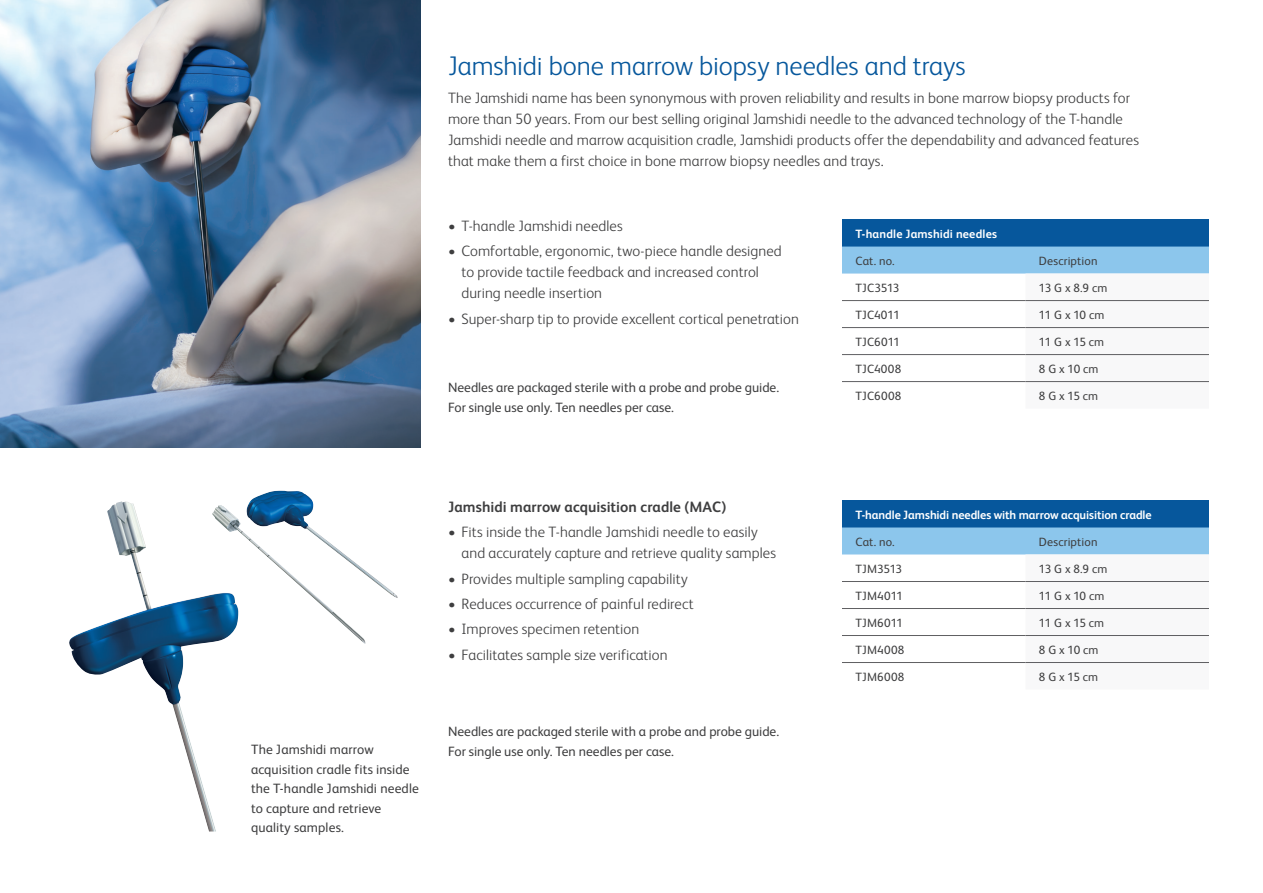
<style>
.page{position:relative;width:1263px;height:893px;background:#fff}
.page>*{position:absolute;margin:0;border:0;box-sizing:border-box;transform-origin:0 0}
.Subhead_option_2_FS{font:300 27px "FS Albert";letter-spacing:-.005em;color:#06579c}
.Body_copy_option_1_F{font:300 15px/21px "FS Albert";letter-spacing:.005em;color:#3e3e3f}
.Subhead_body_text_9{font:700 15px "FS Albert";letter-spacing:.005em;color:#3e3e3f}
.Body_with_bullets_9{font:13.5px/19.5px "FS Albert";color:#3e3e3f}
.Captions_7_9{font:13.5px/19.5px "FS Albert";letter-spacing:.01em;color:#3e3e3f}
.Captions_7_9-2{font:12px "FS Albert";letter-spacing:.015em;color:#3e3e3f}
.Captions_7_9_bold{font:700 12px "FS Albert";letter-spacing:-.005em;color:#fff}
.Captions_7_9_bold-2{font:700 12px "FS Albert";letter-spacing:.015em;color:#fff}
.Captions_7_9-3{font:12px "FS Albert";letter-spacing:-.01em;color:#3e3e3f}
</style>
<div class="page">
<img style="left:239px;top:491px;width:159px;height:153px">
<img style="left:69px;top:501px;width:170px;height:330px">
<img style="left:0;top:0;width:421px;height:447px">
<div style="left:842px;top:220px;width:367px;height:27px;background:#06579c"></div>
<svg style="left:842px;top:247px;width:367px;height:136px"></svg>
<hr style="left:842px;top:300px;width:183px;height:1px;background:#5f5f62">
<hr style="left:1025px;top:300px;width:184px;height:1px;background:#5f5f62">
<hr style="left:842px;top:327px;width:183px;height:1px;background:#5f5f62">
<hr style="left:1025px;top:327px;width:184px;height:1px;background:#5f5f62">
<hr style="left:842px;top:354px;width:183px;height:1px;background:#5f5f62">
<hr style="left:1025px;top:354px;width:184px;height:1px;background:#5f5f62">
<hr style="left:842px;top:381px;width:183px;height:1px;background:#5f5f62">
<hr style="left:1025px;top:381px;width:184px;height:1px;background:#5f5f62">
<div style="left:842px;top:500px;width:367px;height:27px;background:#06579c"></div>
<svg style="left:842px;top:527px;width:367px;height:28px;background:#8cc5ea"></svg>
<hr style="left:842px;top:581px;width:183px;height:1px;background:#5f5f62">
<hr style="left:1025px;top:581px;width:184px;height:1px;background:#5f5f62">
<hr style="left:842px;top:608px;width:183px;height:1px;background:#5f5f62">
<hr style="left:1025px;top:608px;width:184px;height:1px;background:#5f5f62">
<hr style="left:842px;top:635px;width:183px;height:1px;background:#5f5f62">
<hr style="left:1025px;top:635px;width:184px;height:1px;background:#5f5f62">
<hr style="left:842px;top:662px;width:183px;height:1px;background:#5f5f62">
<hr style="left:1025px;top:662px;width:184px;height:1px;background:#5f5f62">
<p class="Subhead_option_2_FS" style="left:448px;top:48px;width:519px">Jamshidi bone marrow biopsy needles and trays</p>
<p class="Body_copy_option_1_F" style="left:448px;top:86px;width:692px">The Jamshidi name has been synonymous with proven reliability and results in bone marrow biopsy products for more than 50 years. From our best selling original Jamshidi needle to the advanced technology of the T-handle Jamshidi needle and marrow acquisition cradle, Jamshidi products offer the dependability and advanced features that make them a first choice in bone marrow biopsy needles and trays.</p>
<p class="Body_copy_option_1_F" style="left:448px;top:215px;width:176px">• T-handle Jamshidi needles</p>
<p class="Body_copy_option_1_F" style="left:461px;top:240px;width:322px;text-indent:-14px">• Comfortable, ergonomic, two-piece handle designed to provide tactile feedback and increased control during needle insertion</p>
<p class="Body_copy_option_1_F" style="left:448px;top:307px;width:352px">• Super-sharp tip to provide excellent cortical penetration</p>
<p class="Body_with_bullets_9" style="left:448px;top:377px;width:333px">Needles are packaged sterile with a probe and probe guide.<br>For single use only. Ten needles per case.</p>
<p class="Captions_7_9_bold-2" style="left:855px;top:225px;width:143px">T-handle Jamshidi needles</p>
<p class="Captions_7_9-2" style="left:855px;top:253px;width:41px">Cat. no.</p>
<p class="Captions_7_9-2" style="left:1039px;top:253px;width:60px">Description</p>
<p class="Captions_7_9-2" style="left:855px;top:280px;width:46px">TJC3513</p>
<p class="Captions_7_9-2" style="left:1039px;top:280px;width:70px">13 G x 8.9 cm</p>
<p class="Captions_7_9-2" style="left:855px;top:307px;width:46px">TJC4011</p>
<p class="Captions_7_9-2" style="left:1039px;top:307px;width:67px">11 G x 10 cm</p>
<p class="Captions_7_9-2" style="left:855px;top:334px;width:46px">TJC6011</p>
<p class="Captions_7_9-2" style="left:1039px;top:334px;width:67px">11 G x 15 cm</p>
<p class="Captions_7_9-2" style="left:855px;top:361px;width:47px">TJC4008</p>
<p class="Captions_7_9-2" style="left:1039px;top:361px;width:61px">8 G x 10 cm</p>
<p class="Captions_7_9-2" style="left:855px;top:388px;width:47px">TJC6008</p>
<p class="Captions_7_9-2" style="left:1039px;top:388px;width:61px">8 G x 15 cm</p>
<p class="Captions_7_9" style="left:251px;top:739px;width:169px">The Jamshidi marrow acquisition cradle fits inside the T-handle Jamshidi needle to capture and retrieve quality samples.</p>
<p class="Subhead_body_text_9" style="left:448px;top:497px;width:280px">Jamshidi marrow acquisition cradle (MAC)</p>
<p class="Body_copy_option_1_F" style="left:461px;top:521px;width:316px;text-indent:-14px">• Fits inside the T-handle Jamshidi needle to easily and accurately capture and retrieve quality samples</p>
<p class="Body_copy_option_1_F" style="left:448px;top:567px;width:241px">• Provides multiple sampling capability</p>
<p class="Body_copy_option_1_F" style="left:448px;top:593px;width:247px">• Reduces occurrence of painful redirect</p>
<p class="Body_copy_option_1_F" style="left:448px;top:618px;width:193px">• Improves specimen retention</p>
<p class="Body_copy_option_1_F" style="left:448px;top:643px;width:221px">• Facilitates sample size verification</p>
<p class="Body_with_bullets_9" style="left:448px;top:721px;width:333px">Needles are packaged sterile with a probe and probe guide.<br>For single use only. Ten needles per case.</p>
<p class="Captions_7_9_bold" style="left:855px;top:506px;width:298px">T-handle Jamshidi needles with marrow acquisition cradle</p>
<p class="Captions_7_9-2" style="left:855px;top:534px;width:41px">Cat. no.</p>
<p class="Captions_7_9-2" style="left:1039px;top:534px;width:60px">Description</p>
<p class="Captions_7_9-3" style="left:855px;top:561px;width:48px">TJM3513</p>
<p class="Captions_7_9-2" style="left:1039px;top:561px;width:70px">13 G x 8.9 cm</p>
<p class="Captions_7_9-2" style="left:855px;top:588px;width:49px">TJM4011</p>
<p class="Captions_7_9-2" style="left:1039px;top:588px;width:67px">11 G x 10 cm</p>
<p class="Captions_7_9-2" style="left:855px;top:615px;width:49px">TJM6011</p>
<p class="Captions_7_9-2" style="left:1039px;top:615px;width:67px">11 G x 15 cm</p>
<p class="Captions_7_9-2" style="left:855px;top:642px;width:50px">TJM4008</p>
<p class="Captions_7_9-2" style="left:1039px;top:642px;width:61px">8 G x 10 cm</p>
<p class="Captions_7_9-2" style="left:855px;top:669px;width:51px">TJM6008</p>
<p class="Captions_7_9-2" style="left:1039px;top:669px;width:61px">8 G x 15 cm</p>
</div>
